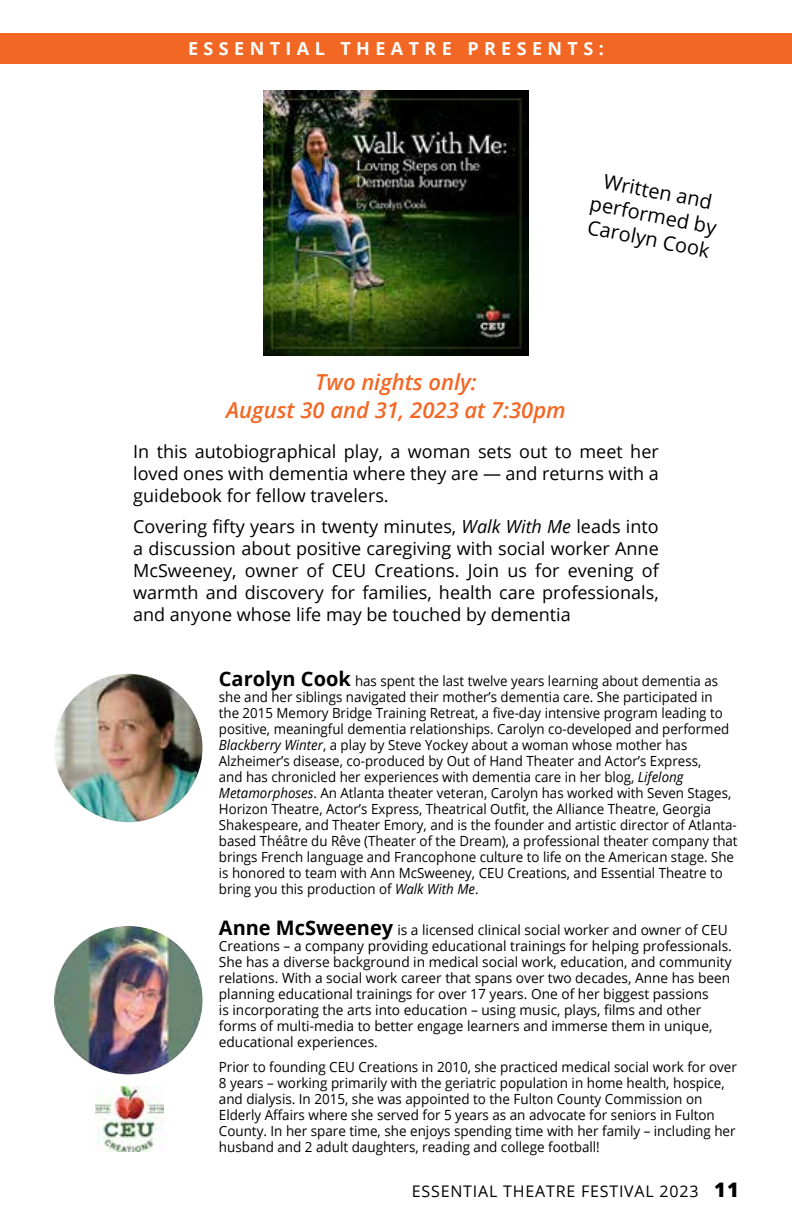
<style>
.page{position:relative;width:792px;height:1224px;background:#fff}
.page>*{position:absolute;margin:0;border:0;box-sizing:border-box;transform-origin:0 0}
.t1{font:italic 600 22px/28px "Open Sans";color:#f26724;text-align:center}
.t2{font:20px/24px "Open Sans";color:#000;text-align:center}
.t3{font:18px/22px "Open Sans";color:#000;text-align:justify}
.t4{font:700 18px "Open Sans";letter-spacing:.3em;color:#fff}
.t5{font:16px "Open Sans";letter-spacing:.05em;color:#000}
.t6{font:14px/16px "Open Sans";color:#000;scale:.95 1}
.t7{font:14px/16px "Open Sans";color:#000}
.t8{font:14px/16px "Open Sans";color:#000;scale:.96 1}
.s1{font-style:italic}
.s2{font-weight:700;font-size:20px}
.s3{font-weight:800;font-size:20px}
</style>
<div class="page">
<img style="left:264px;top:91px;width:264px;height:265px">
<img style="left:95px;top:1086px;width:69px;height:66px">
<div style="left:0;top:33px;width:792px;height:30px;background:#f26724"></div>
<img style="left:54px;top:674px;width:148px;height:148px;border-radius:74px">
<img style="left:54px;top:926px;width:148px;height:148px;border-radius:74px">
<p class="t4" style="left:188px;top:36px;width:417px">ESSENTIAL THEATRE PRESENTS:</p>
<h2 class="t2" style="left:597px;top:167px;width:130px;rotate:11deg">Written and performed by<br>Carolyn Cook</h2>
<h1 class="t1" style="left:226px;top:367px;width:341px">Two nights only:<br>August 30 and 31, 2023 at 7:30pm</h1>
<p class="t3" style="left:133px;top:440px;width:527px">In this autobiographical play, a woman sets out to meet her loved ones with dementia where they are — and returns with a guidebook for fellow travelers.</p>
<p class="t3" style="left:133px;top:515px;width:527px">Covering fifty years in twenty minutes, <span class="s1">Walk With Me</span> leads into a discussion about positive caregiving with social worker Anne McSweeney, owner of CEU Creations. Join us for evening of warmth and discovery for families, health care professionals, and anyone whose life may be touched by dementia</p>
<p class="t6" style="left:219px;top:673px;width:548px"><span class="s2">Carolyn Cook</span> has spent the last twelve years learning about dementia as she and her siblings navigated their mother’s dementia care. She participated in<br>the 2015 Memory Bridge Training Retreat, a five-day intensive program leading to positive, meaningful dementia relationships. Carolyn co-developed and performed <span class="s1">Blackberry Winter</span>, a play by Steve Yockey about a woman whose mother has Alzheimer’s disease, co-produced by Out of Hand Theater and Actor’s Express,<br>and has chronicled her experiences with dementia care in her blog, <span class="s1">Lifelong Metamorphoses</span>. An Atlanta theater veteran, Carolyn has worked with Seven Stages, Horizon Theatre, Actor’s Express, Theatrical Outfit, the Alliance Theatre, Georgia Shakespeare, and Theater Emory, and is the founder and artistic director of Atlanta&shy;based Théâtre du Rêve (Theater of the Dream), a professional theater company that brings French language and Francophone culture to life on the American stage. She is honored to team with Ann McSweeney, CEU Creations, and Essential Theatre to bring you this production of <span class="s1">Walk With Me</span>.</p>
<p class="t7" style="left:219px;top:921px;width:514px"><span class="s2">Anne McSweeney</span> is a licensed clinical social worker and owner of CEU Creations – a company providing educational trainings for helping professionals.<br>She has a diverse background in medical social work, education, and community relations. With a social work career that spans over two decades, Anne has been planning educational trainings for over 17 years. One of her biggest passions<br>is incorporating the arts into education – using music, plays, films and other forms of multi-media to better engage learners and immerse them in unique, educational experiences.</p>
<p class="t8" style="left:219px;top:1058px;width:541px">Prior to founding CEU Creations in 2010, she practiced medical social work for over 8 years – working primarily with the geriatric population in home health, hospice, and dialysis. In 2015, she was appointed to the Fulton County Commission on Elderly Affairs where she served for 5 years as an advocate for seniors in Fulton County. In her spare time, she enjoys spending time with her family – including her husband and 2 adult daughters, reading and college football!</p>
<p class="t5" style="left:412px;top:1180px;width:328px">ESSENTIAL THEATRE FESTIVAL 2023 <span class="s3">11</span></p>
</div>
